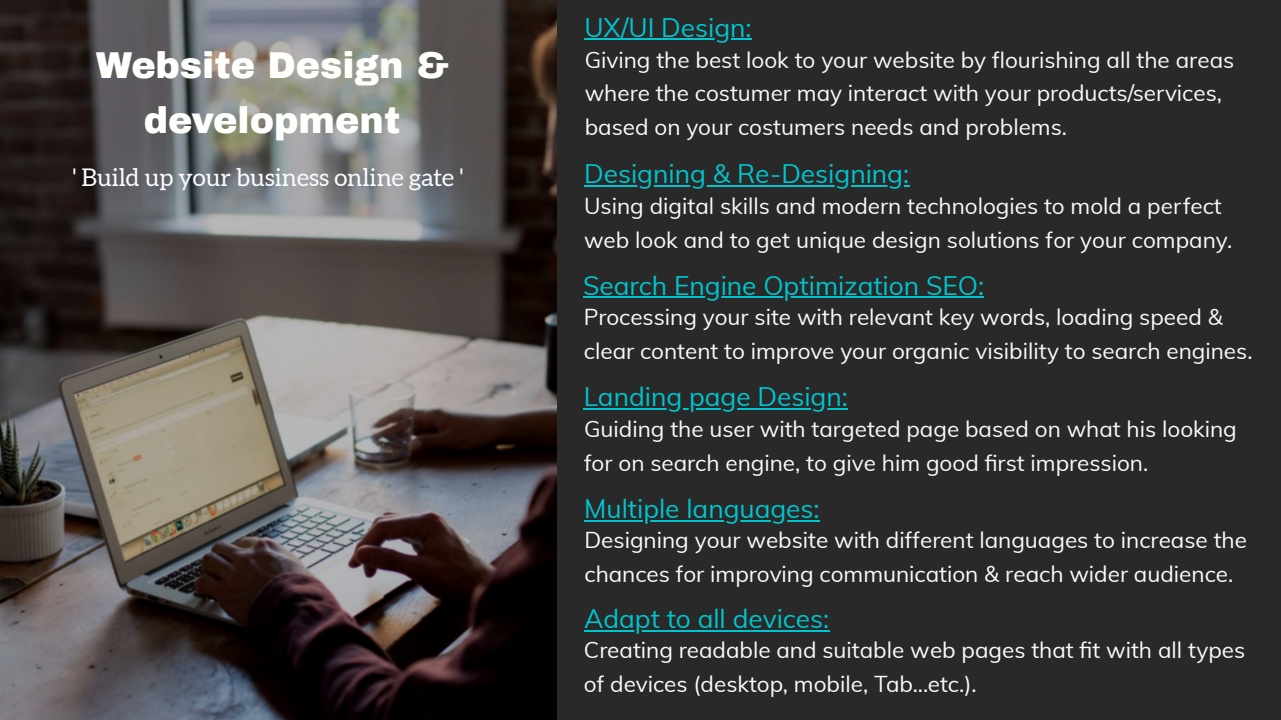
<style>
.page{position:relative;width:1281px;height:720px;background:#fff}
.page>*{position:absolute;margin:0;border:0;box-sizing:border-box;transform-origin:0 0}
.t1{font:900 36.62px/55.4px "Archivo";color:#fffffb;text-align:center}
.t2{font:26.25px "Muli";color:#00c5ce}
.t3{font:24.38px "Aleo";color:#fbfbff}
.t4{font:22.5px/33.8px "Muli";color:#fbfbff}
</style>
<div class="page">
<div style="left:0;top:0;width:1280px;height:720px;background:#292929"></div>
<img style="left:0;top:0;width:556px;height:720px">
<hr style="left:584px;top:38px;width:167px;height:2px;background:#00c5ce">
<hr style="left:584px;top:185px;width:325px;height:2px;background:#00c5ce">
<hr style="left:583px;top:408px;width:265px;height:2px;background:#00c5ce">
<hr style="left:584px;top:520px;width:235px;height:2px;background:#00c5ce">
<hr style="left:584px;top:630px;width:245px;height:2px;background:#00c5ce">
<hr style="left:583px;top:296px;width:401px;height:2px;background:#00c5ce">
<h1 class="t1" style="left:96px;top:38px;width:354px">Website Design &amp; development</h1>
<p class="t3" style="left:72px;top:166px;width:392px">' Build up your business online gate '</p>
<p class="t2" style="left:584px;top:16px;width:169px">UX/UI Design:</p>
<p class="t4" style="left:584px;top:44px;width:651px">Giving the best look to your website by flourishing all the areas where the costumer may interact with your products/services, based on your costumers needs and problems.</p>
<p class="t2" style="left:584px;top:162px;width:326px">Designing &amp; Re-Designing:</p>
<p class="t4" style="left:584px;top:190px;width:649px">Using digital skills and modern technologies to mold a perfect web look and to get unique design solutions for your company.</p>
<p class="t2" style="left:583px;top:274px;width:402px">Search Engine Optimization SEO:</p>
<p class="t4" style="left:584px;top:302px;width:670px">Processing your site with relevant key words, loading speed &amp; clear content to improve your organic visibility to search engines.</p>
<p class="t2" style="left:583px;top:385px;width:265px">Landing page Design:</p>
<p class="t4" style="left:584px;top:413px;width:654px">Guiding the user with targeted page based on what his looking for on search engine, to give him good first impression.</p>
<p class="t2" style="left:584px;top:497px;width:237px">Multiple languages:</p>
<p class="t4" style="left:584px;top:524px;width:663px">Designing your website with different languages to increase the chances for improving communication &amp; reach wider audience.</p>
<p class="t2" style="left:584px;top:607px;width:246px">Adapt to all devices:</p>
<p class="t4" style="left:584px;top:635px;width:662px">Creating readable and suitable web pages that fit with all types of devices (desktop, mobile, Tab...etc.).</p>
</div>
